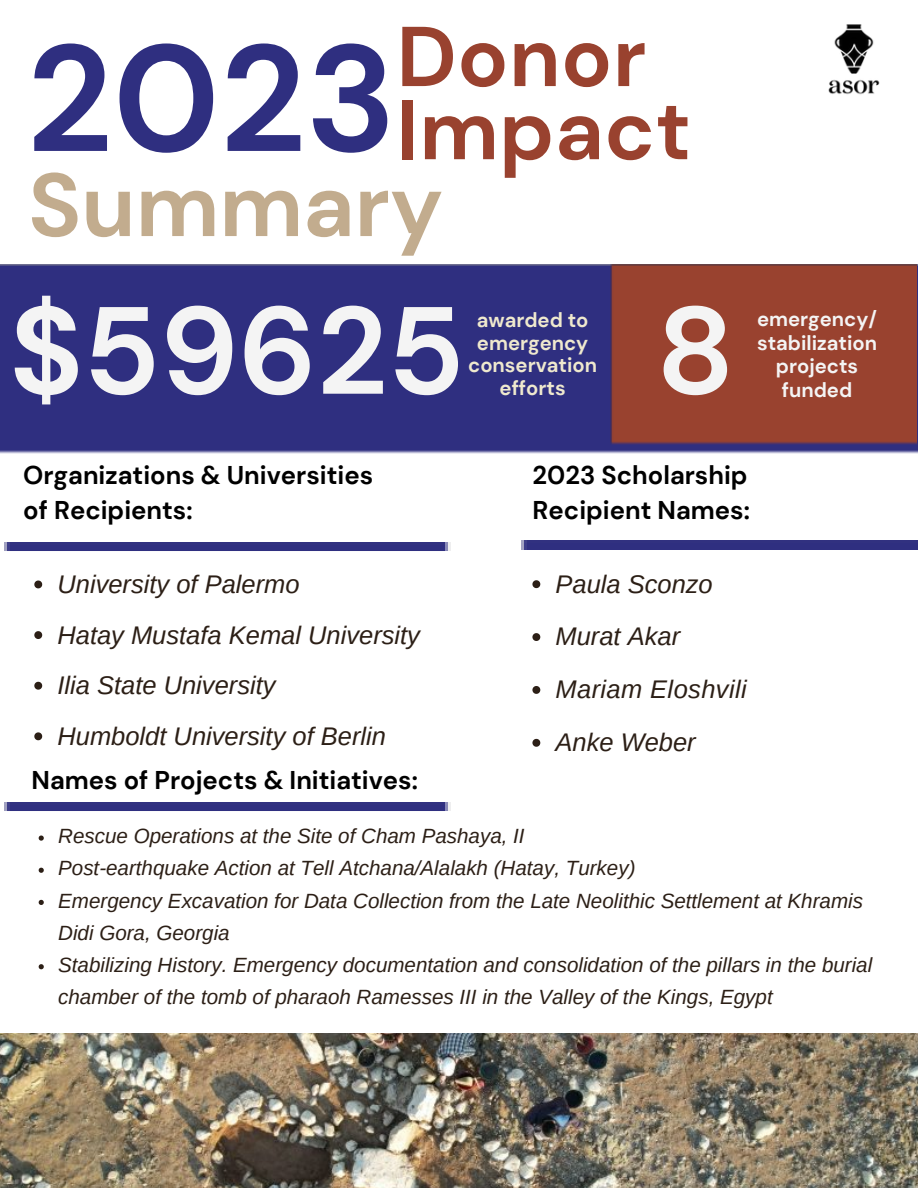
<style>
.page{position:relative;width:918px;height:1188px;background:#fff}
.page>*{position:absolute;margin:0;border:0;box-sizing:border-box;transform-origin:0 0}
.t1{font:700 150.9px "DM Sans";color:#2f2f80}
.t2{font:700 123.75px "DM Sans";color:#f4f4f4}
.t3{font:700 89.25px "DM Sans";color:#c2ac8e}
.t4{font:700 84.6px/73.2px "DM Sans";letter-spacing:.005em;color:#99422f}
.t5{font:700 25.65px/34.8px "DM Sans";color:#000}
.t6{font:italic 25.5px "Arimo";color:#2c1f16}
.t7{font:italic 20.55px/32.1px "Arimo";color:#2c1f16}
.t8{font:700 20.25px/22.5px "DM Sans";color:#efe9ce;text-align:center}
.t9{font:700 20.25px/23.7px "DM Sans";color:#f4f4f4;text-align:center}
</style>
<div class="page">
<div style="left:0;top:264px;width:918px;height:189px;background:#2f2f80"></div>
<div style="left:611px;top:264px;width:306px;height:180px;background:#99422f"></div>
<img style="left:828px;top:24px;width:52px;height:71px">
<div style="left:4px;top:803px;width:447px;height:8px;background:#2f2f80"></div>
<img style="left:0;top:1034px;width:918px;height:154px">
<svg style="left:34px;top:581px;width:8px;height:7px"></svg>
<svg style="left:34px;top:631px;width:8px;height:8px"></svg>
<svg style="left:34px;top:682px;width:8px;height:8px"></svg>
<svg style="left:34px;top:732px;width:8px;height:8px"></svg>
<svg style="left:532px;top:580px;width:8px;height:8px"></svg>
<svg style="left:532px;top:633px;width:8px;height:8px"></svg>
<svg style="left:532px;top:686px;width:8px;height:8px"></svg>
<svg style="left:532px;top:739px;width:8px;height:8px"></svg>
<svg style="left:39px;top:836px;width:5px;height:5px"></svg>
<svg style="left:39px;top:868px;width:5px;height:5px"></svg>
<svg style="left:39px;top:900px;width:5px;height:5px"></svg>
<svg style="left:39px;top:964px;width:5px;height:5px"></svg>
<div style="left:4px;top:542px;width:447px;height:9px;background:#2f2f80"></div>
<div style="left:521px;top:541px;width:397px;height:9px;background:#2f2f80"></div>
<p class="t4" style="left:397px;top:21px;width:296px">Donor<br>Impact</p>
<p class="t1" style="left:27px;top:1px;width:371px">2023</p>
<p class="t3" style="left:28px;top:148px;width:417px">Summary</p>
<p class="t2" style="left:9px;top:271px;width:456px">$59625</p>
<p class="t8" style="left:468px;top:309px;width:130px">awarded to emergency conservation efforts</p>
<p class="t2" style="left:656px;top:271px;width:79px">8</p>
<p class="t9" style="left:757px;top:307px;width:122px">emergency/ stabilization projects funded</p>
<p class="t5" style="left:23px;top:458px;width:351px">Organizations &amp; Universities of Recipients:</p>
<p class="t6" style="left:57px;top:570px;width:244px">University of Palermo</p>
<p class="t6" style="left:57px;top:620px;width:364px">Hatay Mustafa Kemal University</p>
<p class="t6" style="left:57px;top:671px;width:220px">Ilia State University</p>
<p class="t6" style="left:57px;top:722px;width:330px">Humboldt University of Berlin</p>
<p class="t5" style="left:32px;top:763px;width:388px">Names of Projects &amp; Initiatives:</p>
<p class="t5" style="left:533px;top:458px;width:219px">2023 Scholarship<br>Recipient Names:</p>
<p class="t6" style="left:556px;top:570px;width:159px">Paula Sconzo</p>
<p class="t6" style="left:556px;top:622px;width:126px">Murat Akar</p>
<p class="t6" style="left:556px;top:675px;width:193px">Mariam Eloshvili</p>
<p class="t6" style="left:556px;top:728px;width:142px">Anke Weber</p>
<p class="t7" style="left:58px;top:820px;width:468px">Rescue Operations at the Site of Cham Pashaya, II</p>
<p class="t7" style="left:58px;top:852px;width:579px">Post-earthquake Action at Tell Atchana/Alalakh (Hatay, Turkey)</p>
<p class="t7" style="left:58px;top:884px;width:806px">Emergency Excavation for Data Collection from the Late Neolithic Settlement at Khramis<br>Didi Gora, Georgia</p>
<p class="t7" style="left:58px;top:949px;width:816px">Stabilizing History. Emergency documentation and consolidation of the pillars in the burial chamber of the tomb of pharaoh Ramesses III in the Valley of the Kings, Egypt</p>
</div>
